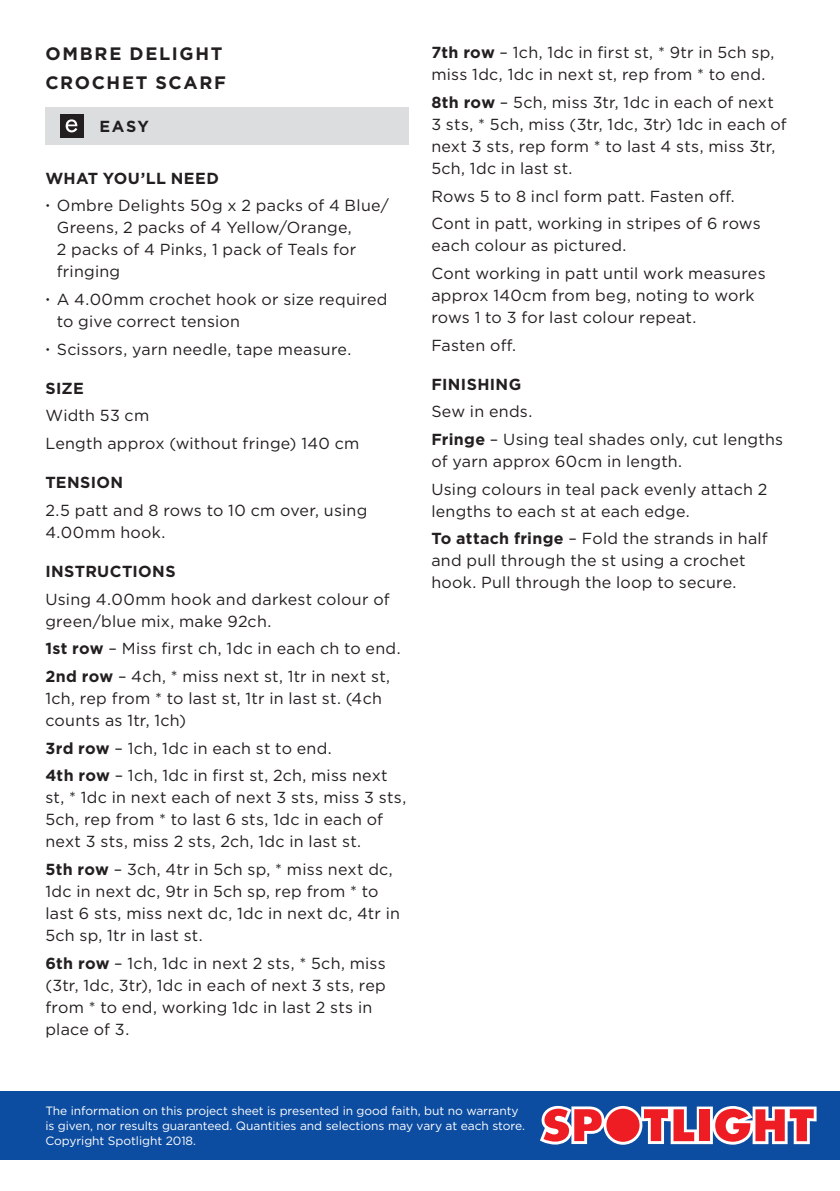
<style>
.page{position:relative;width:840px;height:1191px;background:#fff}
.page>*{position:absolute;margin:0;border:0;box-sizing:border-box;transform-origin:0 0}
.t1{font:700 18px/28.8px "Gotham";letter-spacing:.09em;color:#231f20}
.PROJECT_COPY{font:16px/22px "Gotham";letter-spacing:.015em;color:#231f20}
.SUBHEAD{font:700 16px "Gotham";letter-spacing:.025em;color:#231f20}
.t2{font:12px/15px "Gotham";letter-spacing:-.005em;color:#fff}
.s1{font-size:10px}
.s2{font-weight:700}
</style>
<div class="page">
<div style="left:45px;top:107px;width:363px;height:38px;background:#dcdddf"></div>
<div style="left:60px;top:114px;width:23px;height:24px;background:#231f20"></div>
<svg style="left:66px;top:119px;width:11px;height:13px"></svg>
<div style="left:0;top:1090px;width:839px;height:69px;background:#0d4da1"></div>
<svg style="left:540px;top:1106px;width:276px;height:38px;background:#c97082"></svg>
<p class="t1" style="left:45px;top:39px;width:182px">OMBRE DELIGHT<br>CROCHET SCARF</p>
<p class="SUBHEAD" style="left:99px;top:116px;width:51px">EASY</p>
<p class="SUBHEAD" style="left:45px;top:167px;width:175px">WHAT YOU’LL NEED</p>
<p class="PROJECT_COPY" style="left:57px;top:194px;width:333px;text-indent:-11px"><span class="s1">•</span> Ombre Delights 50g x 2 packs of 4 Blue/<br>Greens, 2 packs of 4 Yellow/Orange,<br>2 packs of 4 Pinks, 1 pack of Teals for fringing</p>
<p class="PROJECT_COPY" style="left:57px;top:288px;width:332px;text-indent:-11px"><span class="s1">•</span> A 4.00mm crochet hook or size required to give correct tension</p>
<p class="PROJECT_COPY" style="left:45px;top:338px;width:307px"><span class="s1">•</span> Scissors, yarn needle, tape measure.</p>
<p class="SUBHEAD" style="left:45px;top:377px;width:40px">SIZE</p>
<p class="PROJECT_COPY" style="left:45px;top:404px;width:105px">Width 53 cm</p>
<p class="PROJECT_COPY" style="left:45px;top:432px;width:315px">Length approx (without fringe) 140 cm</p>
<p class="SUBHEAD" style="left:45px;top:472px;width:79px">TENSION</p>
<p class="PROJECT_COPY" style="left:45px;top:499px;width:323px">2.5 patt and 8 rows to 10 cm over, using<br>4.00mm hook.</p>
<p class="SUBHEAD" style="left:45px;top:560px;width:132px">INSTRUCTIONS</p>
<p class="PROJECT_COPY" style="left:45px;top:587px;width:345px">Using 4.00mm hook and darkest colour of green/blue mix, make 92ch.</p>
<p class="PROJECT_COPY" style="left:45px;top:637px;width:356px"><span class="s2">1st row</span> – Miss first ch, 1dc in each ch to end.</p>
<p class="PROJECT_COPY" style="left:45px;top:665px;width:346px"><span class="s2">2nd row</span> – 4ch, * miss next st, 1tr in next st,<br>1ch, rep from * to last st, 1tr in last st. (4ch counts as 1tr, 1ch)</p>
<p class="PROJECT_COPY" style="left:45px;top:736px;width:288px"><span class="s2">3rd row</span> – 1ch, 1dc in each st to end.</p>
<p class="PROJECT_COPY" style="left:45px;top:764px;width:362px"><span class="s2">4th row</span> – 1ch, 1dc in first st, 2ch, miss next st, * 1dc in next each of next 3 sts, miss 3 sts, 5ch, rep from * to last 6 sts, 1dc in each of next 3 sts, miss 2 sts, 2ch, 1dc in last st.</p>
<p class="PROJECT_COPY" style="left:45px;top:858px;width:356px"><span class="s2">5th row</span> – 3ch, 4tr in 5ch sp, * miss next dc, 1dc in next dc, 9tr in 5ch sp, rep from * to last 6 sts, miss next dc, 1dc in next dc, 4tr in 5ch sp, 1tr in last st.</p>
<p class="PROJECT_COPY" style="left:45px;top:951px;width:342px"><span class="s2">6th row</span> – 1ch, 1dc in next 2 sts, * 5ch, miss (3tr, 1dc, 3tr), 1dc in each of next 3 sts, rep from * to end, working 1dc in last 2 sts in place of 3.</p>
<p class="PROJECT_COPY" style="left:431px;top:41px;width:344px"><span class="s2">7th row</span> – 1ch, 1dc in first st, * 9tr in 5ch sp, miss 1dc, 1dc in next st, rep from * to end.</p>
<p class="PROJECT_COPY" style="left:431px;top:91px;width:357px"><span class="s2">8th row</span> – 5ch, miss 3tr, 1dc in each of next 3 sts, * 5ch, miss (3tr, 1dc, 3tr) 1dc in each of next 3 sts, rep form * to last 4 sts, miss 3tr, 5ch, 1dc in last st.</p>
<p class="PROJECT_COPY" style="left:431px;top:184px;width:304px">Rows 5 to 8 incl form patt. Fasten off.</p>
<p class="PROJECT_COPY" style="left:431px;top:212px;width:331px">Cont in patt, working in stripes of 6 rows each colour as pictured.</p>
<p class="PROJECT_COPY" style="left:431px;top:262px;width:335px">Cont working in patt until work measures approx 140cm from beg, noting to work rows 1 to 3 for last colour repeat.</p>
<p class="PROJECT_COPY" style="left:431px;top:334px;width:86px">Fasten off.</p>
<p class="SUBHEAD" style="left:431px;top:373px;width:91px">FINISHING</p>
<p class="PROJECT_COPY" style="left:431px;top:400px;width:102px">Sew in ends.</p>
<p class="PROJECT_COPY" style="left:431px;top:428px;width:353px"><span class="s2">Fringe</span> – Using teal shades only, cut lengths of yarn approx 60cm in length.</p>
<p class="PROJECT_COPY" style="left:431px;top:478px;width:337px">Using colours in teal pack evenly attach 2 lengths to each st at each edge.</p>
<p class="PROJECT_COPY" style="left:431px;top:527px;width:338px"><span class="s2">To attach fringe</span> – Fold the strands in half and pull through the st using a crochet hook. Pull through the loop to secure.</p>
<p class="t2" style="left:45px;top:1103px;width:481px">The information on this project sheet is presented in good faith, but no warranty is given, nor results guaranteed. Quantities and selections may vary at each store.<br>Copyright Spotlight 2018.</p>
</div>
